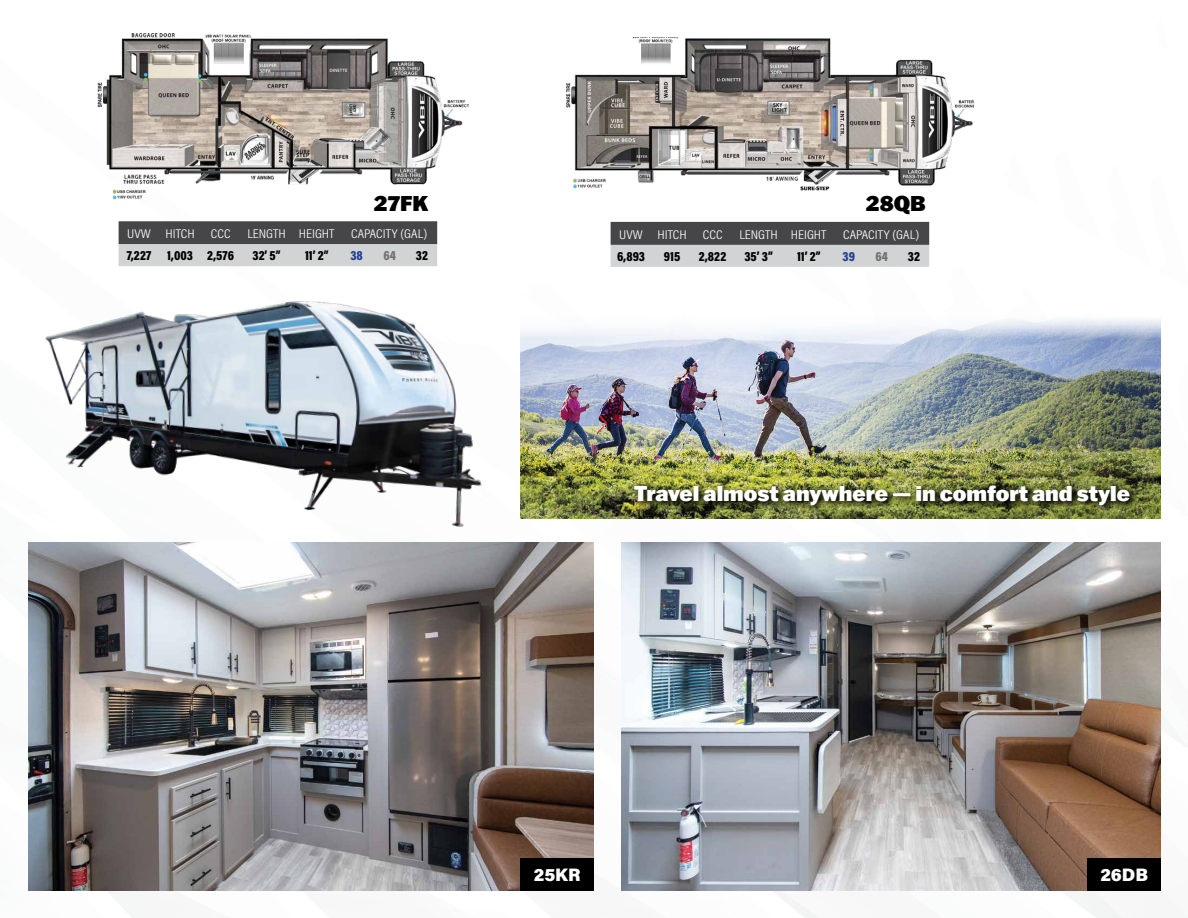
<style>
.page{position:relative;width:1188px;height:918px;background:#fff}
.page>*{position:absolute;margin:0;border:0;box-sizing:border-box;transform-origin:0 0}
.t1{font:900 21px "Franklin Gothic ATF";color:#fff}
.t2{font:900 21px "Franklin Gothic ATF";color:#000}
.t3{font:18px "Acumin Variable Concept";color:#fff}
.t4{font:13.5px "Acumin Variable Concept";color:#000}
.t5{font:13.5px "Acumin Variable Concept";color:#25408f}
.t6{font:13.5px "Acumin Variable Concept";color:#75716f}
.t7{font:12.75px "Acumin Variable Concept";color:#fff;scale:1.15 1}
</style>
<div class="page">
<img style="left:97px;top:33px;width:373px;height:166px">
<svg style="left:119px;top:221px;width:318px;height:38px;background:#7e7e7f"></svg>
<img style="left:566px;top:37px;width:407px;height:154px">
<svg style="left:611px;top:222px;width:318px;height:45px;background:#8a8b8c"></svg>
<img style="left:621px;top:542px;width:540px;height:349px">
<img style="left:28px;top:542px;width:566px;height:349px">
<img style="left:28px;top:259px;width:483px;height:313px">
<div style="left:521px;top:859px;width:73px;height:32px;background:#000"></div>
<div style="left:1088px;top:859px;width:73px;height:32px;background:#000"></div>
<img style="left:521px;top:319px;width:640px;height:199px">
<img style="left:631px;top:481px;width:509px;height:34px">
<h1 class="t2" style="left:374px;top:189px;width:56px">27FK</h1>
<p class="t7" style="left:127px;top:225px;width:60px">UVW HITCH</p>
<p class="t7" style="left:211px;top:225px;width:19px">CCC</p>
<p class="t7" style="left:247px;top:225px;width:77px">LENGTH HEIGHT</p>
<p class="t7" style="left:351px;top:225px;width:68px">CAPACITY (GAL)</p>
<p class="t4" style="left:127px;top:246px;width:109px">7,227 1,003 2,576</p>
<p class="t4" style="left:252px;top:246px;width:30px">32’ 5”</p>
<p class="t4" style="left:305px;top:246px;width:25px">11’ 2”</p>
<p class="t5" style="left:351px;top:246px;width:14px">38</p>
<p class="t6" style="left:383px;top:246px;width:14px">64</p>
<p class="t4" style="left:416px;top:246px;width:14px">32</p>
<h1 class="t2" style="left:866px;top:189px;width:61px">28QB</h1>
<p class="t7" style="left:619px;top:226px;width:60px">UVW HITCH</p>
<p class="t7" style="left:703px;top:226px;width:19px">CCC</p>
<p class="t7" style="left:739px;top:226px;width:77px">LENGTH HEIGHT</p>
<p class="t7" style="left:843px;top:226px;width:68px">CAPACITY (GAL)</p>
<p class="t4" style="left:617px;top:247px;width:29px">6,893</p>
<p class="t4" style="left:664px;top:247px;width:18px">915</p>
<p class="t4" style="left:699px;top:247px;width:29px">2,822</p>
<p class="t4" style="left:744px;top:247px;width:30px">35’ 3”</p>
<p class="t4" style="left:797px;top:247px;width:25px">11’ 2”</p>
<p class="t5" style="left:843px;top:247px;width:14px">39</p>
<p class="t6" style="left:875px;top:247px;width:14px">64</p>
<p class="t4" style="left:908px;top:247px;width:14px">32</p>
<h1 class="t1" style="left:634px;top:479px;width:498px">Travel almost anywhere — in comfort and style</h1>
<h2 class="t3" style="left:534px;top:863px;width:48px">25KR</h2>
<h2 class="t3" style="left:1100px;top:863px;width:49px">26DB</h2>
</div>
